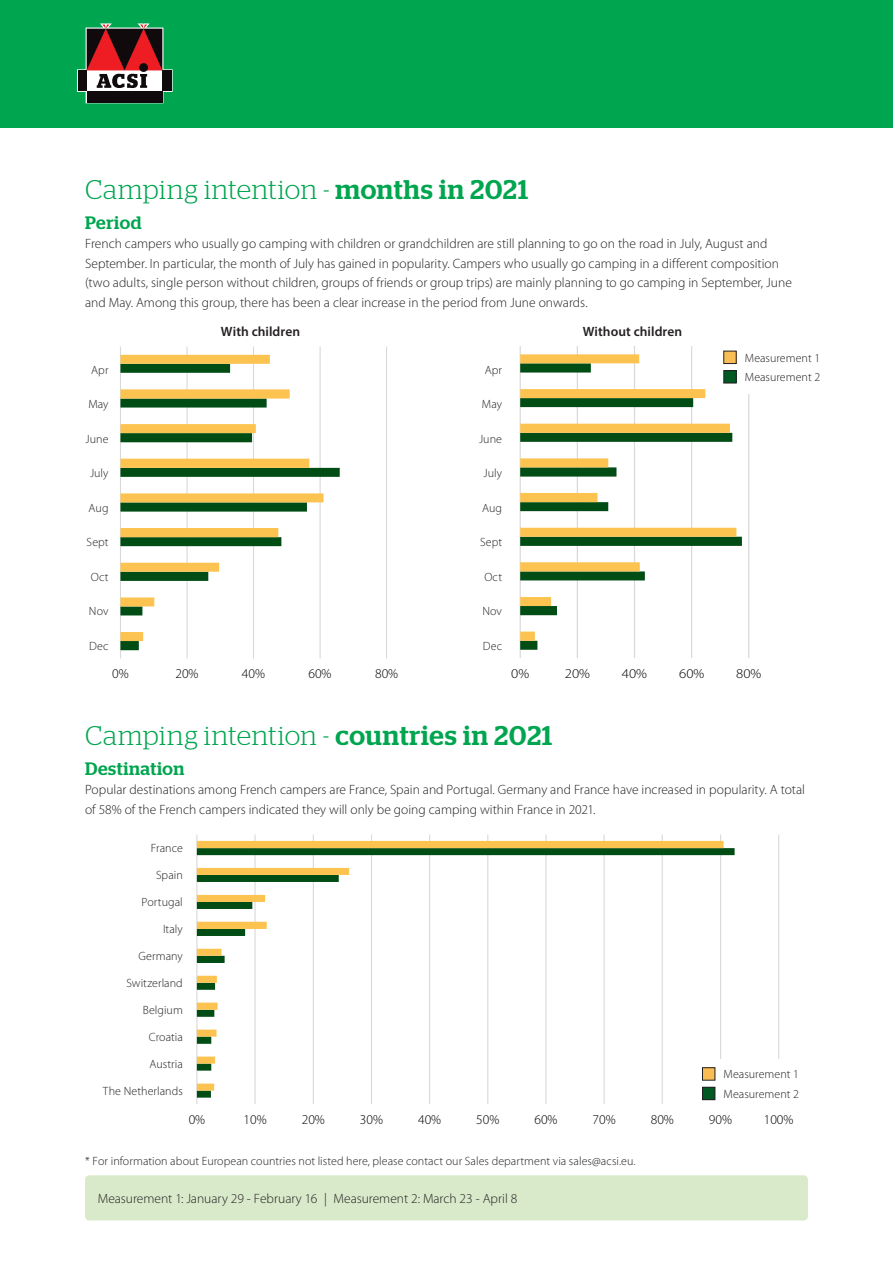
<style>
.page{position:relative;width:893px;height:1263px;background:#fff}
.page>*{position:absolute;margin:0;border:0;box-sizing:border-box;transform-origin:0 0}
.t1{font:300 27px "Stag";letter-spacing:.02em;color:#00a54f}
.t2{font:500 18px "Stag";letter-spacing:.035em;color:#00a54f}
.t3{font:300 13.5px/19.5px "Myriad Pro";color:#231f20}
.t4{font:300 13.5px "Myriad Pro";letter-spacing:.005em;color:#000}
.t5{font:600 13.5px "Myriad Pro";letter-spacing:.005em;color:#231f20}
.t6{font:300 13.5px "Myriad Pro";letter-spacing:.005em;color:#000;scale:1.09 1}
.t7{font:300 12px/19.5px "Myriad Pro";letter-spacing:.005em;color:#231f20}
.s1{font-weight:500}
</style>
<div class="page">
<hr style="left:120px;top:346px;width:1px;height:312px;background:#d9d9d9">
<hr style="left:186px;top:346px;width:2px;height:312px;background:#d9d9d9">
<hr style="left:253px;top:346px;width:1px;height:312px;background:#d9d9d9">
<hr style="left:320px;top:346px;width:1px;height:312px;background:#d9d9d9">
<hr style="left:386px;top:346px;width:1px;height:312px;background:#d9d9d9">
<svg style="left:120px;top:467px;width:220px;height:183px"></svg>
<svg style="left:120px;top:355px;width:203px;height:286px"></svg>
<hr style="left:196px;top:835px;width:1px;height:269px;background:#d9d9d9">
<hr style="left:254px;top:835px;width:2px;height:269px;background:#d9d9d9">
<hr style="left:313px;top:835px;width:1px;height:269px;background:#d9d9d9">
<hr style="left:371px;top:835px;width:1px;height:269px;background:#d9d9d9">
<hr style="left:429px;top:835px;width:1px;height:269px;background:#d9d9d9">
<hr style="left:487px;top:835px;width:1px;height:269px;background:#d9d9d9">
<hr style="left:545px;top:835px;width:1px;height:269px;background:#d9d9d9">
<hr style="left:603px;top:835px;width:2px;height:269px;background:#d9d9d9">
<hr style="left:662px;top:835px;width:1px;height:269px;background:#d9d9d9">
<hr style="left:720px;top:835px;width:1px;height:269px;background:#d9d9d9">
<hr style="left:778px;top:835px;width:1px;height:269px;background:#d9d9d9">
<svg style="left:197px;top:841px;width:527px;height:249px"></svg>
<hr style="left:520px;top:346px;width:1px;height:312px;background:#d9d9d9">
<hr style="left:577px;top:346px;width:1px;height:312px;background:#d9d9d9">
<hr style="left:634px;top:346px;width:1px;height:312px;background:#d9d9d9">
<hr style="left:691px;top:346px;width:1px;height:312px;background:#d9d9d9">
<hr style="left:748px;top:346px;width:1px;height:312px;background:#d9d9d9">
<hr style="left:805px;top:346px;width:1px;height:312px;background:#d9d9d9">
<svg style="left:520px;top:354px;width:216px;height:287px"></svg>
<div style="left:0;top:0;width:893px;height:128px;background:#00a54f"></div>
<svg style="left:77px;top:23px;width:96px;height:80px"></svg>
<div style="left:715px;top:342px;width:114px;height:52px;background:#fff"></div>
<div style="left:724px;top:351px;width:12px;height:12px;background:#f8bd54"></div>
<div style="left:724px;top:351px;width:12px;height:13px;border:1px solid #231f20"></div>
<div style="left:724px;top:371px;width:12px;height:12px;background:#005824"></div>
<div style="left:724px;top:370px;width:12px;height:13px;border:1px solid #231f20"></div>
<div style="left:85px;top:1175px;width:723px;height:45px;background:#d9eaca;border-radius:4px"></div>
<div style="left:694px;top:1059px;width:114px;height:51px;background:#fff"></div>
<div style="left:702px;top:1068px;width:13px;height:12px;background:#f8bd54"></div>
<div style="left:702px;top:1067px;width:13px;height:13px;border:1px solid #231f20"></div>
<div style="left:702px;top:1087px;width:13px;height:13px;background:#005824"></div>
<div style="left:702px;top:1087px;width:13px;height:13px;border:1px solid #231f20"></div>
<h1 class="t1" style="left:85px;top:180px;width:444px">Camping intention - <span class="s1">months in 2021</span></h1>
<h2 class="t2" style="left:85px;top:216px;width:58px">Period</h2>
<p class="t3" style="left:85px;top:235px;width:708px">French campers who usually go camping with children or grandchildren are still planning to go on the road in July, August and September. In particular, the month of July has gained in popularity. Campers who usually go camping in a different composition (two adults, single person without children, groups of friends or group trips) are mainly planning to go camping in September, June and May. Among this group, there has been a clear increase in the period from June onwards.</p>
<p class="t7" style="left:91px;top:361px;width:19px">Apr</p>
<p class="t7" style="left:88px;top:395px;width:22px">May</p>
<p class="t7" style="left:86px;top:430px;width:24px">June</p>
<p class="t7" style="left:90px;top:464px;width:20px">July</p>
<p class="t7" style="left:89px;top:499px;width:21px">Aug</p>
<p class="t7" style="left:87px;top:533px;width:23px">Sept</p>
<p class="t7" style="left:91px;top:568px;width:19px">Oct</p>
<p class="t7" style="left:89px;top:602px;width:21px">Nov</p>
<p class="t7" style="left:89px;top:637px;width:21px">Dec</p>
<p class="t5" style="left:221px;top:324px;width:81px">With children</p>
<p class="t5" style="left:583px;top:324px;width:101px">Without children</p>
<p class="t7" style="left:485px;top:361px;width:19px">Apr</p>
<p class="t7" style="left:482px;top:395px;width:22px">May</p>
<p class="t7" style="left:479px;top:430px;width:24px">June</p>
<p class="t7" style="left:483px;top:464px;width:20px">July</p>
<p class="t7" style="left:482px;top:499px;width:21px">Aug</p>
<p class="t7" style="left:480px;top:533px;width:23px">Sept</p>
<p class="t7" style="left:484px;top:568px;width:19px">Oct</p>
<p class="t7" style="left:482px;top:602px;width:21px">Nov</p>
<p class="t7" style="left:483px;top:637px;width:21px">Dec</p>
<p class="t7" style="left:745px;top:349px;width:77px">Measurement 1<br>Measurement 2</p>
<p class="t4" style="left:112px;top:668px;width:18px">0%</p>
<p class="t4" style="left:175px;top:668px;width:25px">20%</p>
<p class="t4" style="left:242px;top:668px;width:25px">40%</p>
<p class="t4" style="left:308px;top:668px;width:25px">60%</p>
<p class="t4" style="left:375px;top:668px;width:25px">80%</p>
<p class="t6" style="left:511px;top:668px;width:18px">0%</p>
<p class="t6" style="left:565px;top:668px;width:25px">20%</p>
<p class="t6" style="left:622px;top:668px;width:25px">40%</p>
<p class="t6" style="left:679px;top:668px;width:25px">60%</p>
<p class="t6" style="left:736px;top:668px;width:25px">80%</p>
<h1 class="t1" style="left:85px;top:726px;width:469px">Camping intention - <span class="s1">countries in 2021</span></h1>
<h2 class="t2" style="left:85px;top:762px;width:101px">Destination</h2>
<p class="t3" style="left:85px;top:781px;width:721px">Popular destinations among French campers are France, Spain and Portugal. Germany and France have increased in popularity. A total of 58% of the French campers indicated they will only be going camping within France in 2021.</p>
<p class="t7" style="left:151px;top:839px;width:34px">France</p>
<p class="t7" style="left:156px;top:866px;width:28px">Spain</p>
<p class="t7" style="left:142px;top:893px;width:43px">Portugal</p>
<p class="t7" style="left:163px;top:920px;width:21px">Italy</p>
<p class="t7" style="left:139px;top:947px;width:46px">Germany</p>
<p class="t7" style="left:127px;top:974px;width:58px">Switzerland</p>
<p class="t7" style="left:143px;top:1001px;width:42px">Belgium</p>
<p class="t7" style="left:149px;top:1028px;width:36px">Croatia</p>
<p class="t7" style="left:149px;top:1055px;width:35px">Austria</p>
<p class="t7" style="left:103px;top:1082px;width:81px">The Netherlands</p>
<p class="t7" style="left:724px;top:1065px;width:77px">Measurement 1<br>Measurement 2</p>
<p class="t4" style="left:189px;top:1114px;width:18px">0%</p>
<p class="t4" style="left:244px;top:1114px;width:25px">10%</p>
<p class="t4" style="left:302px;top:1114px;width:25px">20%</p>
<p class="t4" style="left:360px;top:1114px;width:25px">30%</p>
<p class="t4" style="left:418px;top:1114px;width:25px">40%</p>
<p class="t4" style="left:476px;top:1114px;width:25px">50%</p>
<p class="t4" style="left:534px;top:1114px;width:25px">60%</p>
<p class="t4" style="left:593px;top:1114px;width:25px">70%</p>
<p class="t4" style="left:651px;top:1114px;width:25px">80%</p>
<p class="t4" style="left:709px;top:1114px;width:25px">90%</p>
<p class="t4" style="left:764px;top:1114px;width:31px">100%</p>
<p class="t7" style="left:85px;top:1152px;width:552px">* For information about European countries not listed here, please contact our Sales department via sales@acsi.eu.</p>
<p class="t3" style="left:98px;top:1190px;width:421px">Measurement 1: January 29 - February 16 | Measurement 2: March 23 - April 8</p>
</div>
